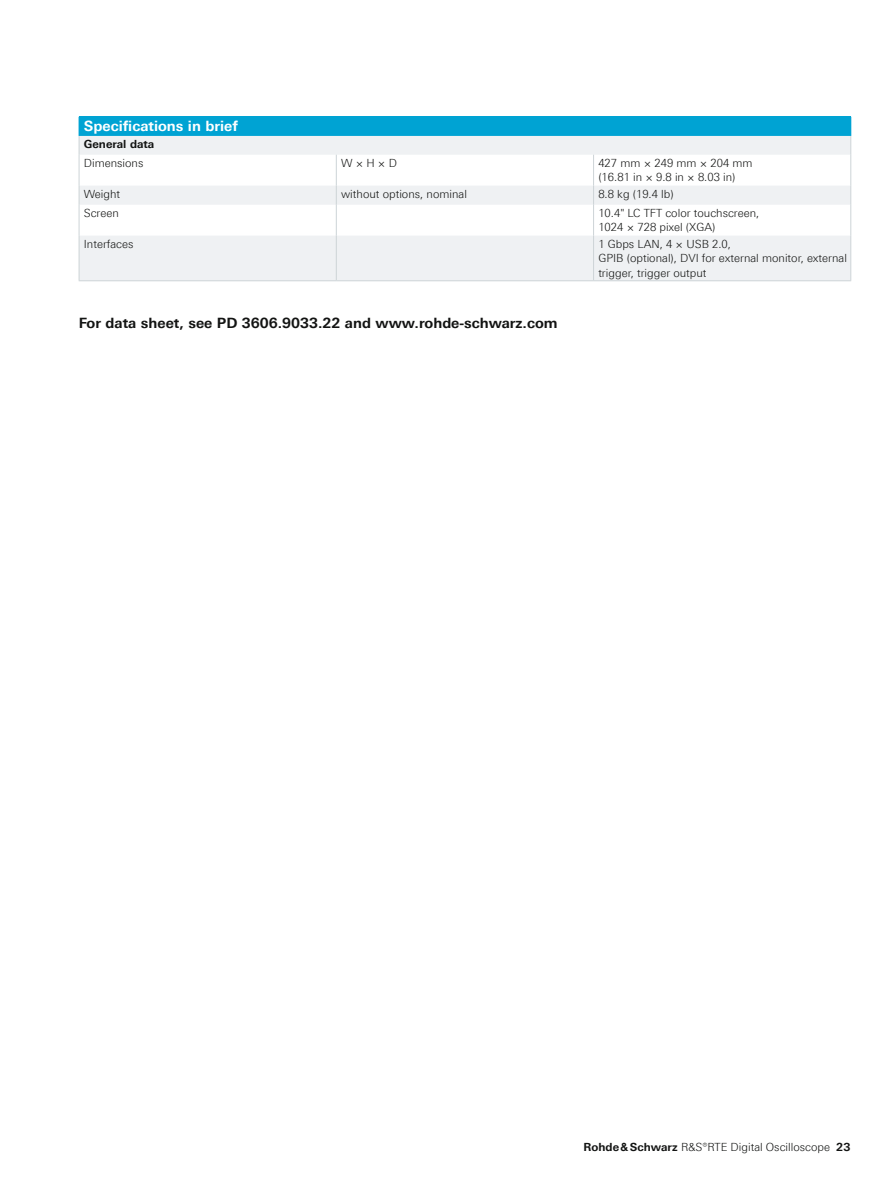
<style>
.page{position:relative;width:893px;height:1191px;background:#fff}
.page>*{position:absolute;margin:0;border:0;box-sizing:border-box;transform-origin:0 0}
.t1{font:700 14.25px "Linotype Univers 630";color:#131413}
.t2{font:700 14.25px "Linotype Univers 630";color:#fff}
.t3{font:300 11.25px/14.2px "Linotype Univers 330";color:#131413}
.t4{font:700 11.25px "Linotype Univers 630";color:#131413}
.s1{font-family:"Linotype Univers 630";font-weight:700}
</style>
<div class="page">
<div style="left:79px;top:117px;width:772px;height:19px;background:#00a3d3"></div>
<svg style="left:80px;top:136px;width:770px;height:144px;fill:#eff1f3"></svg>
<svg style="left:79px;top:135px;width:1px;height:20px"></svg>
<svg style="left:850px;top:135px;width:1px;height:20px"></svg>
<hr style="left:79px;top:155px;width:1px;height:31px;background:#cdd4d7">
<hr style="left:336px;top:155px;width:1px;height:31px;background:#cdd4d7">
<hr style="left:593px;top:155px;width:1px;height:31px;background:#cdd4d7">
<hr style="left:850px;top:155px;width:1px;height:31px;background:#cdd4d7">
<svg style="left:79px;top:186px;width:1px;height:19px"></svg>
<svg style="left:336px;top:186px;width:1px;height:19px"></svg>
<svg style="left:593px;top:186px;width:1px;height:19px"></svg>
<svg style="left:850px;top:186px;width:1px;height:19px"></svg>
<hr style="left:79px;top:205px;width:1px;height:31px;background:#cdd4d7">
<hr style="left:336px;top:205px;width:1px;height:31px;background:#cdd4d7">
<hr style="left:593px;top:205px;width:1px;height:31px;background:#cdd4d7">
<hr style="left:850px;top:205px;width:1px;height:31px;background:#cdd4d7">
<hr style="left:79px;top:236px;width:1px;height:44px;background:#cdd4d7">
<hr style="left:336px;top:236px;width:1px;height:44px;background:#cdd4d7">
<hr style="left:593px;top:236px;width:1px;height:44px;background:#cdd4d7">
<hr style="left:850px;top:236px;width:1px;height:44px;background:#cdd4d7">
<hr style="left:79px;top:280px;width:257px;height:1px;background:#cdd4d7">
<hr style="left:336px;top:280px;width:258px;height:1px;background:#cdd4d7">
<hr style="left:594px;top:280px;width:257px;height:1px;background:#cdd4d7">
<p class="t2" style="left:84px;top:118px;width:156px">Specifications in brief</p>
<p class="t4" style="left:84px;top:137px;width:72px">General data</p>
<p class="t3" style="left:84px;top:156px;width:61px">Dimensions</p>
<p class="t3" style="left:341px;top:156px;width:57px">W × H × D</p>
<p class="t3" style="left:598px;top:156px;width:156px">427 mm × 249 mm × 204 mm (16.81 in × 9.8 in × 8.03 in)</p>
<p class="t3" style="left:84px;top:187px;width:38px">Weight</p>
<p class="t3" style="left:341px;top:187px;width:127px">without options, nominal</p>
<p class="t3" style="left:598px;top:187px;width:77px">8.8 kg (19.4 lb)</p>
<p class="t3" style="left:84px;top:206px;width:37px">Screen</p>
<p class="t3" style="left:598px;top:206px;width:163px">10.4" LC TFT color touchscreen,<br>1024 × 728 pixel (XGA)</p>
<p class="t3" style="left:84px;top:237px;width:51px">Interfaces</p>
<p class="t3" style="left:598px;top:237px;width:250px">1 Gbps LAN, 4 × USB 2.0,<br>GPIB (optional), DVI for external monitor, external trigger, trigger output</p>
<p class="t1" style="left:79px;top:314px;width:480px">For data sheet, see PD 3606.9033.22 and www.rohde-schwarz.com</p>
<p class="t3" style="left:584px;top:1139px;width:268px"><span class="s1">Rohde&amp;Schwarz</span> R&amp;S®RTE Digital Oscilloscope <span class="s1">23</span></p>
</div>
